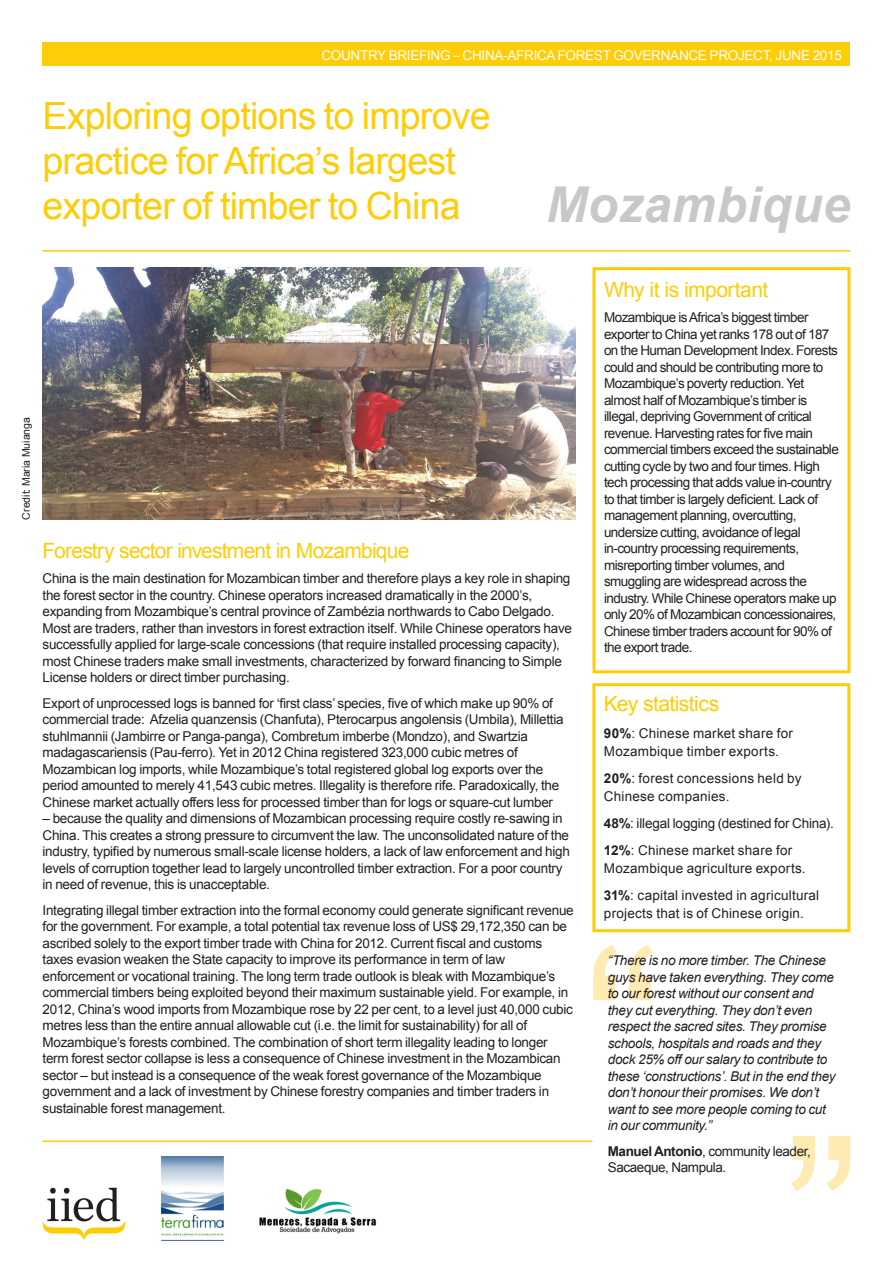
<style>
.page{position:relative;width:893px;height:1263px;background:#fff}
.page>*{position:absolute;margin:0;border:0;box-sizing:border-box;transform-origin:0 0}
.IIED_backgrounder_si{font:italic 700 49.5px "Arial";letter-spacing:.01em;color:#c7c8ca}
.IIED_backgrounder_bo{font:37.5px/45px "Arial";letter-spacing:-.02em;color:#fecd08}
.IIED_DP_Small_subhea{font:21px "Arial";letter-spacing:-.035em;color:#fecd08}
.IIED_backgrounder_bo-2{font:13.5px/16.5px "Arial";letter-spacing:-.02em;color:#231f20}
.IIED_backgrounder_si-2{font:13.5px/16.5px "Arial";letter-spacing:-.04em;color:#231f20}
.IIED_backgrounder_si-3{font:italic 13.5px/16.5px "Arial";letter-spacing:-.02em;color:#231f20}
.IIED_backgrounder_si-4{font:13.5px/18px "Arial";letter-spacing:.015em;color:#231f20}
.IIED_backgrounder_bo-3{font:13.5px "Arial";letter-spacing:-.02em;color:#fff}
.IIED_backgrounder_si-5{font:13.5px "Arial";letter-spacing:-.015em;color:#231f20}
.t1{font:10.5px "Arial";color:#231f20}
.s1{font-family:"Helvetica Neue LT Std";font-weight:300}
.s2{font-weight:700}
</style>
<div class="page">
<hr style="left:43px;top:1140px;width:549px;height:2px;background:#fecd08">
<hr style="left:43px;top:250px;width:807px;height:2px;background:#fecd08">
<div style="left:592px;top:683px;width:258px;height:249px;border:3px solid #fecd08"></div>
<div style="left:592px;top:267px;width:258px;height:406px;border:3px solid #fecd08"></div>
<div style="left:43px;top:43px;width:807px;height:23px;background:#fecd08"></div>
<img style="left:43px;top:267px;width:532px;height:252px">
<svg style="left:43px;top:1188px;width:82px;height:52px"></svg>
<svg style="left:593px;top:945px;width:60px;height:55px"></svg>
<svg style="left:791px;top:1136px;width:59px;height:55px"></svg>
<img style="left:161px;top:1156px;width:62px;height:84px">
<img style="left:259px;top:1188px;width:118px;height:46px">
<p class="IIED_backgrounder_bo-3" style="left:321px;top:46px;width:522px">COUNTRY BRIEFING <span class="s1">–</span> CHINA-AFRICA FOREST GOVERNANCE PROJECT, JUNE 2015</p>
<p class="IIED_backgrounder_bo" style="left:43px;top:94px;width:450px">Exploring options to improve practice for Africa’s largest exporter of timber to China</p>
<p class="IIED_backgrounder_si" style="left:546px;top:171px;width:306px">Mozambique</p>
<p class="t1" style="left:19px;top:519px;width:104px;rotate:-90deg">Credit: Maria Muianga</p>
<p class="IIED_DP_Small_subhea" style="left:43px;top:537px;width:368px">Forestry sector investment in Mozambique</p>
<p class="IIED_backgrounder_bo-2" style="left:43px;top:570px;width:531px">China is the main destination for Mozambican timber and therefore plays a key role in shaping the forest sector in the country. Chinese operators increased dramatically in the 2000’s, expanding from Mozambique’s central province of Zambézia northwards to Cabo Delgado.<br>Most are traders, rather than investors in forest extraction itself. While Chinese operators have successfully applied for large-scale concessions (that require installed processing capacity), most Chinese traders make small investments, characterized by forward financing to Simple License holders or direct timber purchasing.</p>
<p class="IIED_backgrounder_bo-2" style="left:43px;top:695px;width:523px">Export of unprocessed logs is banned for ‘first class’ species, five of which make up 90% of commercial trade: Afzelia quanzensis (Chanfuta), Pterocarpus angolensis (Umbila), Millettia stuhlmannii (Jambirre or Panga-panga), Combretum imberbe (Mondzo), and Swartzia madagascariensis (Pau-ferro). Yet in 2012 China registered 323,000 cubic metres of Mozambican log imports, while Mozambique’s total registered global log exports over the period amounted to merely 41,543 cubic metres. Illegality is therefore rife. Paradoxically, the Chinese market actually offers less for processed timber than for logs or square-cut lumber</p>
<p class="IIED_backgrounder_bo-2" style="left:43px;top:810px;width:529px">– because the quality and dimensions of Mozambican processing require costly re-sawing in China. This creates a strong pressure to circumvent the law. The unconsolidated nature of the industry, typified by numerous small-scale license holders, a lack of law enforcement and high levels of corruption together lead to largely uncontrolled timber extraction. For a poor country in need of revenue, this is unacceptable.</p>
<p class="IIED_backgrounder_bo-2" style="left:43px;top:902px;width:533px">Integrating illegal timber extraction into the formal economy could generate significant revenue for the government. For example, a total potential tax revenue loss of US$ 29,172,350 can be ascribed solely to the export timber trade with China for 2012. Current fiscal and customs taxes evasion weaken the State capacity to improve its performance in term of law enforcement or vocational training. The long term trade outlook is bleak with Mozambique’s commercial timbers being exploited beyond their maximum sustainable yield. For example, in 2012, China’s wood imports from Mozambique rose by 22 per cent, to a level just 40,000 cubic metres less than the entire annual allowable cut (i.e. the limit for sustainability) for all of Mozambique’s forests combined. The combination of short term illegality leading to longer term forest sector collapse is less a consequence of Chinese investment in the Mozambican sector – but instead is a consequence of the weak forest governance of the Mozambique government and a lack of investment by Chinese forestry companies and timber traders in sustainable forest management.</p>
<p class="IIED_DP_Small_subhea" style="left:604px;top:276px;width:166px">Why it is important</p>
<p class="IIED_backgrounder_si-2" style="left:604px;top:309px;width:236px">Mozambique is Africa’s biggest timber exporter to China yet ranks 178 out of 187 on the Human Development Index. Forests could and should be contributing more to Mozambique’s poverty reduction. Yet almost half of Mozambique’s timber is illegal, depriving Government of critical revenue. Harvesting rates for five main commercial timbers exceed the sustainable cutting cycle by two and four times. High tech processing that adds value in-country to that timber is largely deficient. Lack of management planning, overcutting, undersize cutting, avoidance of legal in-country processing requirements, misreporting timber volumes, and smuggling are widespread across the industry. While Chinese operators make up only 20% of Mozambican concessionaires, Chinese timber traders account for 90% of the export trade.</p>
<p class="IIED_DP_Small_subhea" style="left:604px;top:690px;width:117px">Key statistics</p>
<p class="IIED_backgrounder_si-4" style="left:604px;top:724px;width:191px"><span class="s2">90%</span>: Chinese market share for<br>Mozambique timber exports.</p>
<p class="IIED_backgrounder_si-4" style="left:604px;top:769px;width:199px"><span class="s2">20%</span>: forest concessions held by<br>Chinese companies.</p>
<p class="IIED_backgrounder_si-5" style="left:604px;top:814px;width:231px"><span class="s2">48%</span>: illegal logging (destined for China).</p>
<p class="IIED_backgrounder_si-4" style="left:604px;top:841px;width:203px"><span class="s2">12%</span>: Chinese market share for<br>Mozambique agriculture exports.</p>
<p class="IIED_backgrounder_si-4" style="left:604px;top:886px;width:217px"><span class="s2">31%</span>: capital invested in agricultural projects that is of Chinese origin.</p>
<p class="IIED_backgrounder_si-3" style="left:608px;top:952px;width:229px">“There is no more timber. The Chinese guys have taken everything. They come to our forest without our consent and they cut everything. They don’t even respect the sacred sites. They promise schools, hospitals and roads and they dock 25% off our salary to contribute to these ‘constructions’. But in the end they don’t honour their promises. We don’t want to see more people coming to cut in our community.”</p>
<p class="IIED_backgrounder_si-2" style="left:608px;top:1143px;width:205px"><span class="s2">Manuel Antonio</span>, community leader,<br>Sacaeque, Nampula.</p>
</div>
